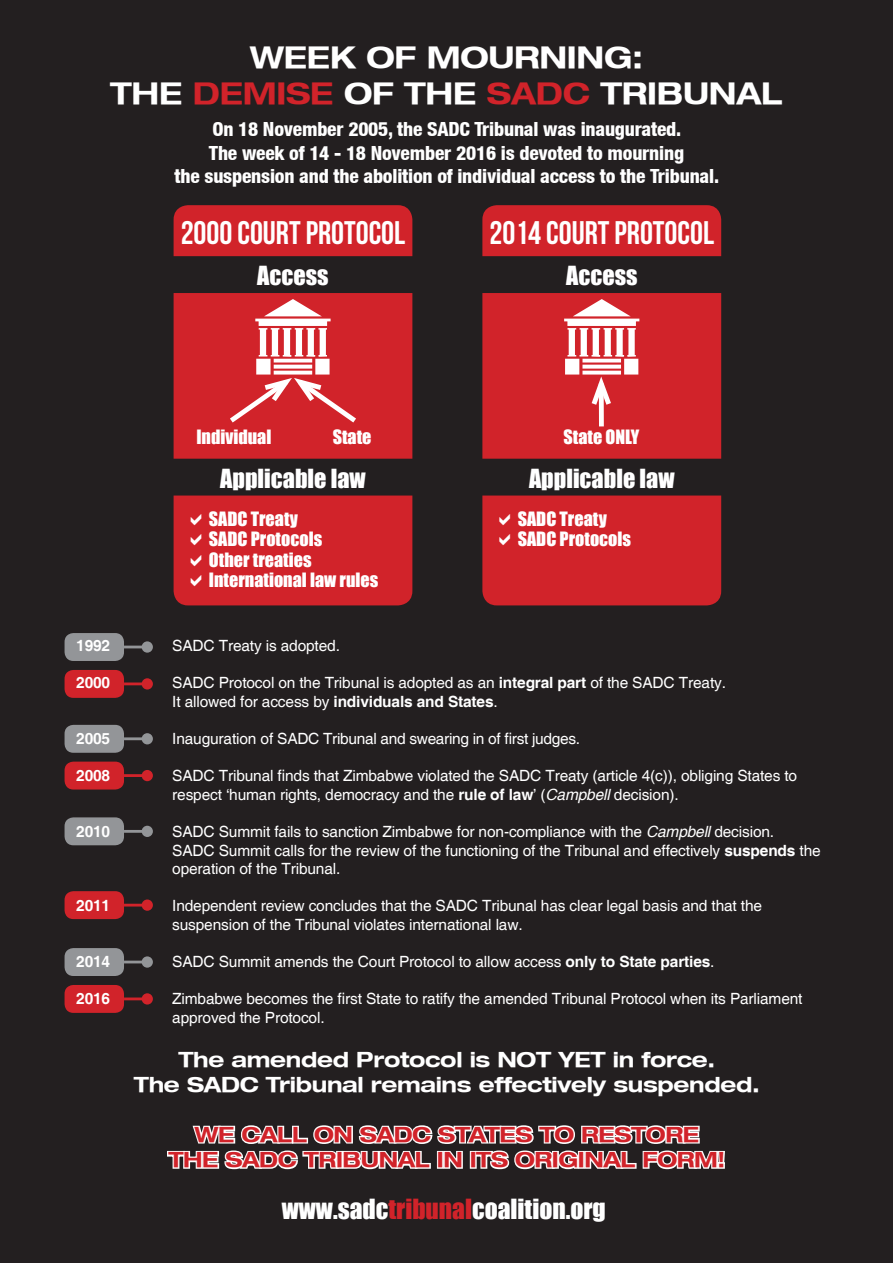
<style>
.page{position:relative;width:893px;height:1263px;background:#231f20}
.page>*{position:absolute;margin:0;border:0;box-sizing:border-box;transform-origin:0 0}
.t1{font:84.6px "Law&Order";color:#fff}
.t2{font:32.7px "Bebas Neue";color:#fff}
.t3{font:700 expanded 30px/36px "Helvetica Neue LT";letter-spacing:-.01em;color:#fff;text-align:center}
.t4{font:25.5px "Impact";color:#fff}
.t5{font:24.15px "Impact";color:#fff}
.t6{font:700 expanded 21px "Helvetica Neue LT";letter-spacing:-.015em;color:#fff}
.t7{font:700 expanded 21px/25.2px "Helvetica Neue LT";letter-spacing:-.02em;color:#d1232a;text-align:center}
.t8{font:800 condensed 19.5px "Helvetica Neue LT";letter-spacing:-.01em;color:#fff}
.t9{font:18.15px/20.5px "Impact";color:#fff}
.t10{font:15.45px/18.6px "Helvetica";letter-spacing:-.01em;color:#fff}
.t11{font:700 15.45px "Helvetica";letter-spacing:-.01em;color:#fff}
.s1{color:#d1232a}
.s2{font-weight:700}
.s3{font-style:italic}
</style>
<div class="page">
<div style="left:65px;top:985px;width:59px;height:28px;background:#d1232a;border-radius:9px"></div>
<hr style="left:124px;top:997px;width:23px;height:3px;background:#d1232a">
<div style="left:142px;top:993px;width:11px;height:11px;background:#d1232a;border-radius:50%"></div>
<div style="left:65px;top:891px;width:59px;height:28px;background:#d1232a;border-radius:9px"></div>
<hr style="left:124px;top:904px;width:23px;height:2px;background:#d1232a">
<div style="left:142px;top:899px;width:11px;height:12px;background:#d1232a;border-radius:50%"></div>
<div style="left:65px;top:948px;width:59px;height:28px;background:#939598;border-radius:9px"></div>
<hr style="left:124px;top:961px;width:23px;height:2px;background:#939598">
<div style="left:142px;top:956px;width:11px;height:12px;background:#939598;border-radius:50%"></div>
<div style="left:65px;top:817px;width:59px;height:28px;background:#939598;border-radius:9px"></div>
<hr style="left:124px;top:830px;width:23px;height:3px;background:#939598">
<div style="left:142px;top:826px;width:11px;height:11px;background:#939598;border-radius:50%"></div>
<div style="left:65px;top:762px;width:59px;height:27px;background:#d1232a;border-radius:9px"></div>
<hr style="left:124px;top:774px;width:23px;height:3px;background:#d1232a">
<div style="left:142px;top:770px;width:11px;height:11px;background:#d1232a;border-radius:50%"></div>
<div style="left:65px;top:670px;width:59px;height:28px;background:#d1232a;border-radius:9px"></div>
<hr style="left:124px;top:682px;width:23px;height:3px;background:#d1232a">
<div style="left:142px;top:678px;width:11px;height:11px;background:#d1232a;border-radius:50%"></div>
<div style="left:65px;top:725px;width:59px;height:28px;background:#939598;border-radius:9px"></div>
<hr style="left:124px;top:737px;width:23px;height:3px;background:#939598">
<div style="left:142px;top:733px;width:11px;height:11px;background:#939598;border-radius:50%"></div>
<div style="left:65px;top:633px;width:59px;height:28px;background:#939598;border-radius:9px"></div>
<div style="left:174px;top:205px;width:238px;height:400px;background:#d1232a;border-radius:15px"></div>
<svg style="left:230px;top:378px;width:126px;height:45px"></svg>
<div style="left:174px;top:459px;width:238px;height:36px;background:#231f20"></div>
<div style="left:174px;top:257px;width:238px;height:35px;background:#231f20"></div>
<div style="left:173px;top:256px;width:240px;height:37px;border:2px solid #231f20"></div>
<div style="left:482px;top:205px;width:239px;height:400px;background:#d1232a;border-radius:15px"></div>
<div style="left:599px;top:384px;width:5px;height:42px;background:#fff"></div>
<svg style="left:591px;top:376px;width:20px;height:34px"></svg>
<div style="left:482px;top:459px;width:239px;height:36px;background:#231f20"></div>
<div style="left:482px;top:257px;width:239px;height:35px;background:#231f20"></div>
<div style="left:482px;top:256px;width:240px;height:37px;border:2px solid #231f20"></div>
<hr style="left:124px;top:646px;width:23px;height:2px;background:#939598">
<div style="left:142px;top:641px;width:11px;height:12px;background:#939598;border-radius:50%"></div>
<svg style="left:167px;top:1125px;width:558px;height:45px"></svg>
<p class="t3" style="left:110px;top:38px;width:674px">WEEK OF MOURNING:<br>THE <span class="s1">DEMISE</span> OF THE <span class="s1">SADC</span> TRIBUNAL</p>
<p class="t8" style="left:212px;top:117px;width:470px">On 18 November 2005, the SADC Tribunal was inaugurated.</p>
<p class="t8" style="left:209px;top:141px;width:477px">The week of 14 - 18 November 2016 is devoted to mourning</p>
<p class="t8" style="left:175px;top:164px;width:546px">the suspension and the abolition of individual access to the Tribunal.</p>
<p class="t2" style="left:181px;top:215px;width:226px">2000 COURT PROTOCOL</p>
<p class="t5" style="left:257px;top:257px;width:73px">Access</p>
<p class="t1" style="left:255px;top:296px;width:81px">k</p>
<p class="t9" style="left:196px;top:427px;width:77px">Individual</p>
<p class="t9" style="left:333px;top:427px;width:40px">State</p>
<p class="t5" style="left:220px;top:459px;width:147px">Applicable law</p>
<p class="t9" style="left:209px;top:508px;width:171px">SADC Treaty<br>SADC Protocols<br>Other treaties<br>International law rules</p>
<p class="t2" style="left:489px;top:215px;width:226px">2014 COURT PROTOCOL</p>
<p class="t5" style="left:566px;top:257px;width:73px">Access</p>
<p class="t1" style="left:564px;top:296px;width:81px">k</p>
<p class="t9" style="left:563px;top:427px;width:78px">State ONLY</p>
<p class="t5" style="left:529px;top:459px;width:147px">Applicable law</p>
<p class="t9" style="left:518px;top:508px;width:115px">SADC Treaty<br>SADC Protocols</p>
<p class="t11" style="left:76px;top:636px;width:35px">1992</p>
<p class="t10" style="left:172px;top:637px;width:169px">SADC Treaty is adopted.</p>
<p class="t11" style="left:76px;top:673px;width:35px">2000</p>
<p class="t10" style="left:172px;top:674px;width:555px">SADC Protocol on the Tribunal is adopted as an <span class="s2">integral part</span> of the SADC Treaty.</p>
<p class="t10" style="left:172px;top:693px;width:327px">It allowed for access by <span class="s2">individuals and States</span>.</p>
<p class="t11" style="left:76px;top:729px;width:35px">2005</p>
<p class="t10" style="left:172px;top:730px;width:409px">Inauguration of SADC Tribunal and swearing in of first judges.</p>
<p class="t11" style="left:76px;top:766px;width:35px">2008</p>
<p class="t10" style="left:172px;top:767px;width:626px">SADC Tribunal finds that Zimbabwe violated the SADC Treaty (article 4(c)), obliging States to respect ‘human rights, democracy and the <span class="s2">rule of law</span>’ (<span class="s3">Campbell</span> decision).</p>
<p class="t11" style="left:76px;top:822px;width:35px">2010</p>
<p class="t10" style="left:172px;top:823px;width:603px">SADC Summit fails to sanction Zimbabwe for non-compliance with the <span class="s3">Campbell</span> decision.</p>
<p class="t10" style="left:172px;top:841px;width:650px">SADC Summit calls for the review of the functioning of the Tribunal and effectively <span class="s2">suspends</span> the operation of the Tribunal.</p>
<p class="t11" style="left:76px;top:896px;width:35px">2011</p>
<p class="t10" style="left:172px;top:897px;width:591px">Independent review concludes that the SADC Tribunal has clear legal basis and that the</p>
<p class="t10" style="left:172px;top:916px;width:352px">suspension of the Tribunal violates international law.</p>
<p class="t11" style="left:76px;top:952px;width:35px">2014</p>
<p class="t10" style="left:172px;top:953px;width:544px">SADC Summit amends the Court Protocol to allow access <span class="s2">only to State parties</span>.</p>
<p class="t11" style="left:76px;top:989px;width:35px">2016</p>
<p class="t10" style="left:172px;top:990px;width:632px">Zimbabwe becomes the first State to ratify the amended Tribunal Protocol when its Parliament approved the Protocol.</p>
<p class="t6" style="left:178px;top:1046px;width:538px">The amended Protocol is NOT YET in force.</p>
<p class="t6" style="left:134px;top:1071px;width:627px">The SADC Tribunal remains effectively suspended.</p>
<p class="t7" style="left:168px;top:1121px;width:558px">WE CALL ON SADC STATES TO RESTORE<br>THE SADC TRIBUNAL IN ITS ORIGINAL FORM!</p>
<p class="t4" style="left:282px;top:1189px;width:325px">www.sadc<span class="s1">tribunal</span>coalition.org</p>
</div>
